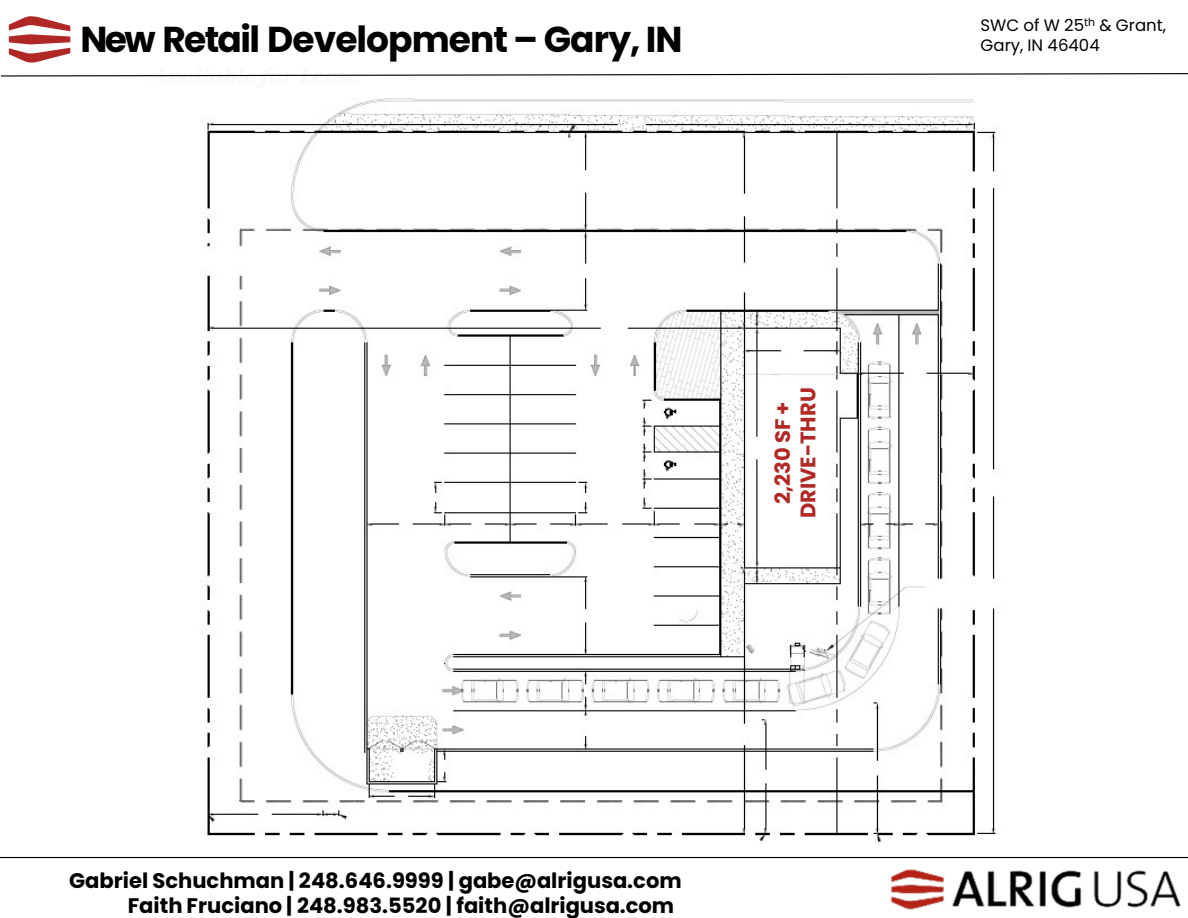
<style>
.page{position:relative;width:1188px;height:918px;background:#fff}
.page>*{position:absolute;margin:0;border:0;box-sizing:border-box;transform-origin:0 0}
.t1{font:700 36px "Poppins";letter-spacing:-.025em;color:#000}
.t2{font:700 21px "Poppins";color:#000}
.t3{font:700 21px "Poppins";color:#b02925}
.t4{font:16.5px "Poppins";color:#000}
</style>
<div class="page">
<svg style="left:9px;top:16px;width:61px;height:47px"></svg>
<svg style="left:0;top:73px;width:1187px;height:4px"></svg>
<img style="left:880px;top:856px;width:308px;height:54px">
<hr style="left:0;top:857px;width:1188px;height:1px;background:#000">
<img style="left:204px;top:98px;width:792px;height:744px">
<h2 class="t1" style="left:80px;top:19px;width:604px">New Retail Development – Gary, IN</h2>
<p class="t4" style="left:981px;top:16px;width:187px">SWC of W 25<sup>th</sup> &amp; Grant,</p>
<p class="t4" style="left:981px;top:36px;width:121px">Gary, IN 46404</p>
<p class="t3" style="left:796px;top:518px;width:132px;rotate:-90deg">DRIVE-THRU</p>
<p class="t3" style="left:771px;top:504px;width:105px;rotate:-90deg">2,230 SF +</p>
<p class="t2" style="left:69px;top:868px;width:614px">Gabriel Schuchman | 248.646.9999 | gabe@alrigusa.com</p>
<p class="t2" style="left:128px;top:893px;width:548px">Faith Fruciano | 248.983.5520 | faith@alrigusa.com</p>
</div>
